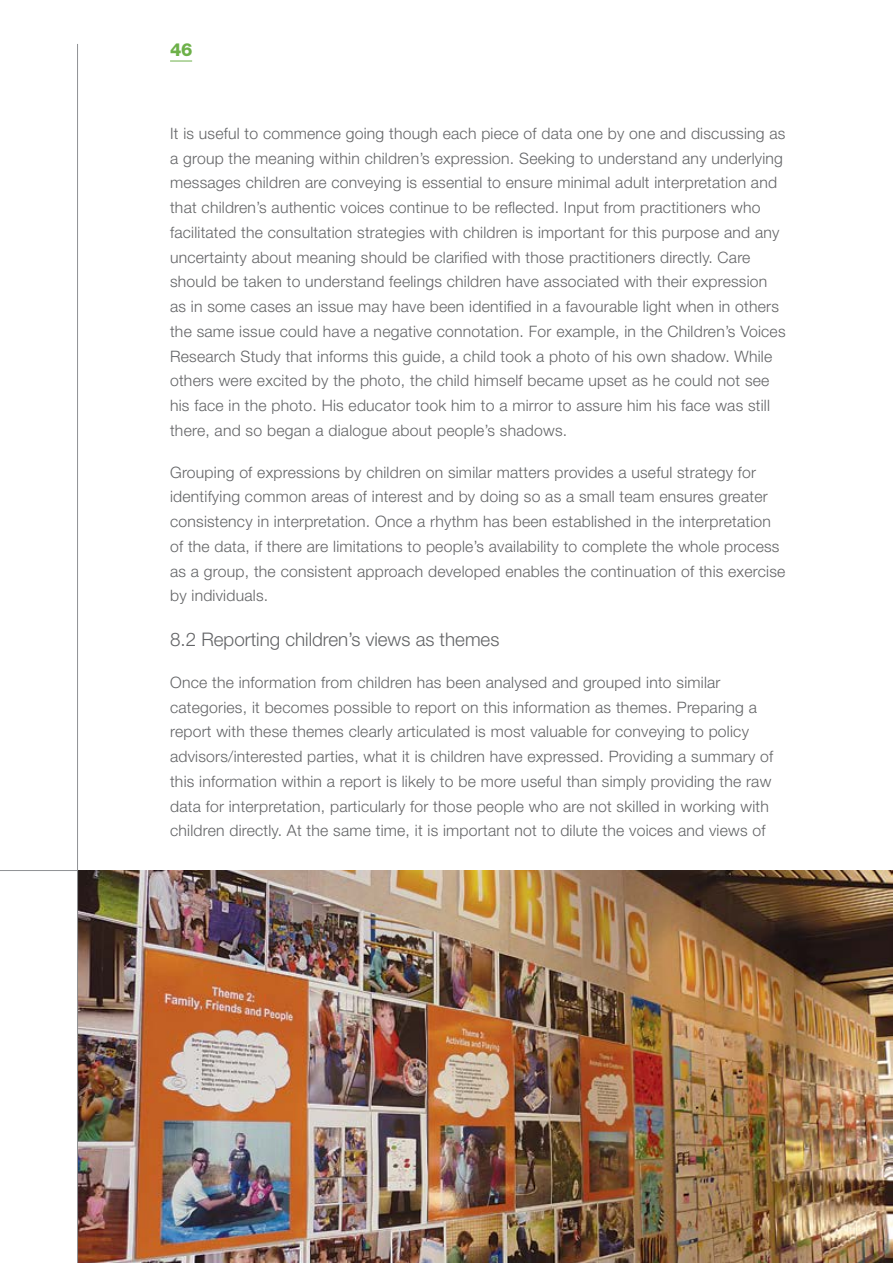
<style>
.page{position:relative;width:893px;height:1263px;background:#fff}
.page>*{position:absolute;margin:0;border:0;box-sizing:border-box;transform-origin:0 0}
.t1{font:300 18.75px "Helvetica Neue LT Std";color:#636466}
.t2{font:800 18px "Helvetica Neue LT Std";color:#6db049}
.t3{font:300 15.75px/24.8px "Helvetica Neue LT Std";letter-spacing:.015em;color:#636466}
</style>
<div class="page">
<svg style="left:170px;top:61px;width:22px;height:1px"></svg>
<hr style="left:0;top:870px;width:893px;height:1px;background:#8f9194">
<img style="left:78px;top:870px;width:815px;height:393px">
<hr style="left:77px;top:44px;width:1px;height:1219px;background:#8f9194">
<p class="t2" style="left:170px;top:39px;width:24px">46</p>
<p class="t3" style="left:170px;top:120px;width:617px">It is useful to commence going though each piece of data one by one and discussing as a group the meaning within children’s expression. Seeking to understand any underlying messages children are conveying is essential to ensure minimal adult interpretation and that children’s authentic voices continue to be reflected. Input from practitioners who facilitated the consultation strategies with children is important for this purpose and any uncertainty about meaning should be clarified with those practitioners directly. Care should be taken to understand feelings children have associated with their expression as in some cases an issue may have been identified in a favourable light when in others the same issue could have a negative connotation. For example, in the Children’s Voices Research Study that informs this guide, a child took a photo of his own shadow. While others were excited by the photo, the child himself became upset as he could not see his face in the photo. His educator took him to a mirror to assure him his face was still there, and so began a dialogue about people’s shadows.</p>
<p class="t3" style="left:170px;top:459px;width:617px">Grouping of expressions by children on similar matters provides a useful strategy for identifying common areas of interest and by doing so as a small team ensures greater consistency in interpretation. Once a rhythm has been established in the interpretation of the data, if there are limitations to people’s availability to complete the whole process as a group, the consistent approach developed enables the continuation of this exercise by individuals.</p>
<p class="t1" style="left:170px;top:628px;width:331px">8.2 Reporting children’s views as themes</p>
<p class="t3" style="left:170px;top:670px;width:605px">Once the information from children has been analysed and grouped into similar categories, it becomes possible to report on this information as themes. Preparing a report with these themes clearly articulated is most valuable for conveying to policy advisors/interested parties, what it is children have expressed. Providing a summary of this information within a report is likely to be more useful than simply providing the raw data for interpretation, particularly for those people who are not skilled in working with children directly. At the same time, it is important not to dilute the voices and views of</p>
</div>
